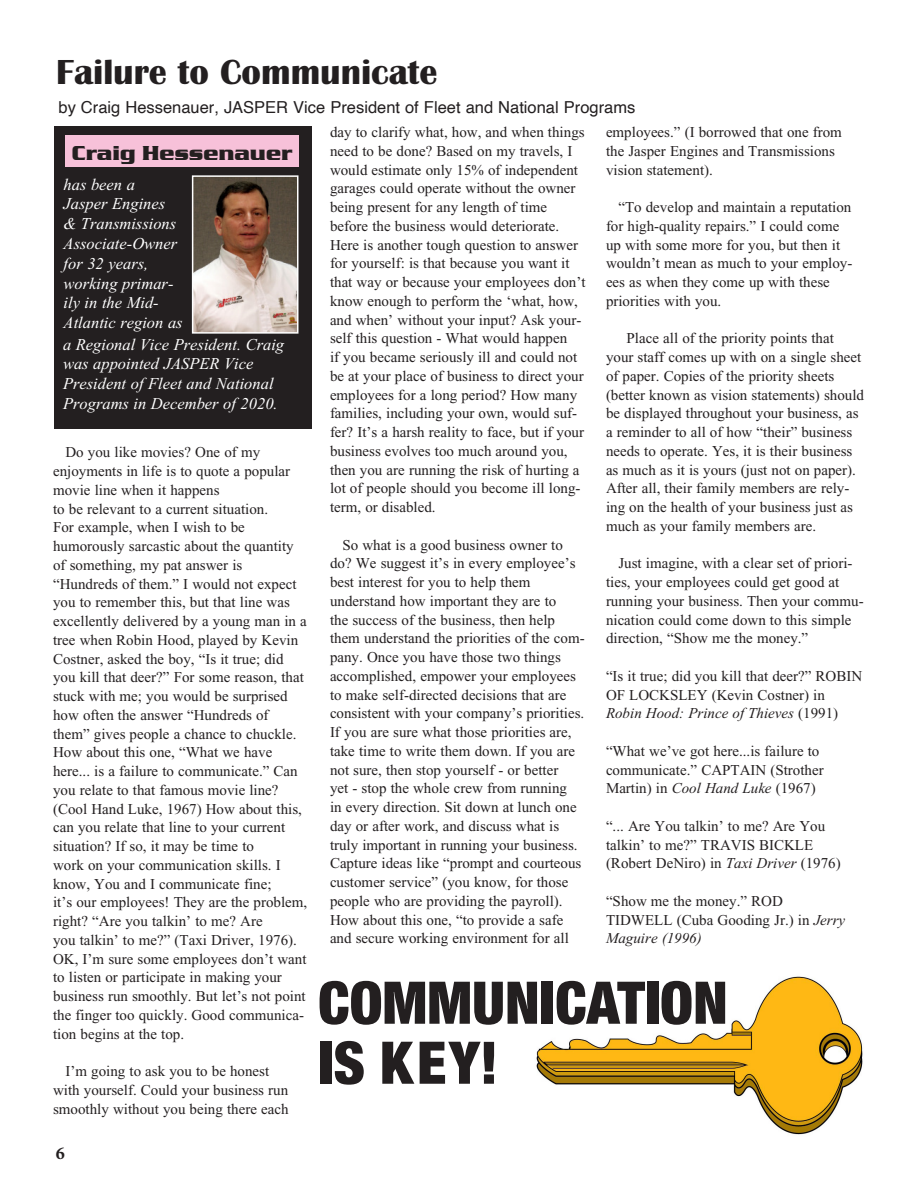
<style>
.page{position:relative;width:918px;height:1188px;background:#fff}
.page>*{position:absolute;margin:0;border:0;box-sizing:border-box;transform-origin:0 0}
.t1{font:63px "Sans Black Condensed DTC";color:#231f20}
.NL-heading{font:36px "Britannic Bold DTC";color:#231f20}
.t2{font:21px "Serpentine Bold DTC";color:#231f20}
.t3{font:700 18px "Minion Pro";color:#231f20}
.t4{font:italic 16.5px/19.8px "Times New Roman";color:#fff}
.t5{font:16.5px "Helvetica";color:#231f20}
.t6{font:15px/18.8px "Times New Roman";color:#231f20}
.t7{font:italic 15px "Times New Roman";color:#231f20}
.s1{font-style:italic}
</style>
<div class="page">
<img style="left:536px;top:976px;width:327px;height:159px">
<div style="left:54px;top:126px;width:258px;height:303px;background:#231f20"></div>
<div style="left:65px;top:136px;width:234px;height:31px;background:#f7c1d9"></div>
<img style="left:195px;top:178px;width:100px;height:153px">
<div style="left:192px;top:175px;width:106px;height:159px;border:2px solid #fff"></div>
<p class="NL-heading" style="left:56px;top:52px;width:383px">Failure to Communicate</p>
<p class="t5" style="left:58px;top:95px;width:578px">by Craig Hessenauer, JASPER Vice President of Fleet and National Programs</p>
<p class="t2" style="left:72px;top:142px;width:222px">Craig Hessenauer</p>
<p class="t4" style="left:64px;top:174px;width:121px">has been a<br>Jasper Engines<br>&amp; Transmissions<br>Associate-Owner for 32 years, working primar&shy;ily in the Mid-<br>Atlantic region as</p>
<p class="t4" style="left:63px;top:334px;width:223px">a Regional Vice President. Craig was appointed JASPER Vice<br>President of Fleet and National<br>Programs in December of 2020.</p>
<p class="t6" style="left:65px;top:443px;width:196px">Do you like movies? One of my</p>
<p class="t6" style="left:53px;top:462px;width:239px">enjoyments in life is to quote a popular</p>
<p class="t6" style="left:53px;top:480px;width:168px">movie line when it happens</p>
<p class="t6" style="left:53px;top:499px;width:217px">to be relevant to a current situation.</p>
<p class="t6" style="left:53px;top:518px;width:193px">For example, when I wish to be</p>
<p class="t6" style="left:53px;top:537px;width:242px">humorously sarcastic about the quantity</p>
<p class="t6" style="left:53px;top:555px;width:245px">of something, my pat answer is “Hundreds of them.” I would not expect</p>
<p class="t6" style="left:53px;top:593px;width:238px">you to remember this, but that line was</p>
<p class="t6" style="left:53px;top:612px;width:255px">excellently delivered by a young man in a</p>
<p class="t6" style="left:53px;top:630px;width:247px">tree when Robin Hood, played by Kevin</p>
<p class="t6" style="left:53px;top:649px;width:232px">Costner, asked the boy, “Is it true; did</p>
<p class="t6" style="left:53px;top:668px;width:252px">you kill that deer?” For some reason, that</p>
<p class="t6" style="left:53px;top:687px;width:236px">stuck with me; you would be surprised</p>
<p class="t6" style="left:53px;top:705px;width:217px">how often the answer “Hundreds of</p>
<p class="t6" style="left:53px;top:724px;width:245px">them” gives people a chance to chuckle.</p>
<p class="t6" style="left:53px;top:743px;width:221px">How about this one, “What we have</p>
<p class="t6" style="left:53px;top:762px;width:246px">here... is a failure to communicate.” Can</p>
<p class="t6" style="left:53px;top:780px;width:227px">you relate to that famous movie line?</p>
<p class="t6" style="left:53px;top:799px;width:250px">(Cool Hand Luke, 1967) How about this,</p>
<p class="t6" style="left:53px;top:818px;width:234px">can you relate that line to your current</p>
<p class="t6" style="left:53px;top:837px;width:202px">situation? If so, it may be time to</p>
<p class="t6" style="left:53px;top:855px;width:229px">work on your communication skills. I</p>
<p class="t6" style="left:53px;top:874px;width:220px">know, You and I communicate fine;</p>
<p class="t6" style="left:53px;top:893px;width:256px">it’s our employees! They are the problem, right? “Are you talkin’ to me? Are</p>
<p class="t6" style="left:53px;top:930px;width:245px">you talkin’ to me?” (Taxi Driver, 1976).</p>
<p class="t6" style="left:53px;top:949px;width:255px">OK, I’m sure some employees don’t want to listen or participate in making your business run smoothly. But let’s not point the finger too quickly. Good communica&shy;tion begins at the top.</p>
<p class="t6" style="left:65px;top:1062px;width:205px">I’m going to ask you to be honest</p>
<p class="t6" style="left:53px;top:1080px;width:237px">with yourself. Could your business run smoothly without you being there each</p>
<p class="t3" style="left:56px;top:1141px;width:10px">6</p>
<p class="t6" style="left:330px;top:123px;width:257px">day to clarify what, how, and when things need to be done? Based on my travels, I would estimate only 15% of independent garages could operate without the owner being present for any length of time before the business would deteriorate.<br>Here is another tough question to answer for yourself: is that because you want it that way or because your employees don’t know enough to perform the ‘what, how, and when’ without your input? Ask your&shy;self this question - What would happen<br>if you became seriously ill and could not be at your place of business to direct your employees for a long period? How many families, including your own, would suf&shy;fer? It’s a harsh reality to face, but if your business evolves too much around you, then you are running the risk of hurting a lot of people should you become ill long&shy;term, or disabled.</p>
<p class="t6" style="left:342px;top:535px;width:222px">So what is a good business owner to</p>
<p class="t6" style="left:330px;top:554px;width:247px">do? We suggest it’s in every employee’s</p>
<p class="t6" style="left:330px;top:573px;width:202px">best interest for you to help them</p>
<p class="t6" style="left:330px;top:591px;width:228px">understand how important they are to</p>
<p class="t6" style="left:330px;top:610px;width:256px">the success of the business, then help them understand the priorities of the com&shy;pany. Once you have those two things accomplished, empower your employees to make self-directed decisions that are consistent with your company’s priorities.</p>
<p class="t6" style="left:330px;top:723px;width:247px">If you are sure what those priorities are, take time to write them down. If you are not sure, then stop yourself - or better</p>
<p class="t6" style="left:330px;top:779px;width:239px">yet - stop the whole crew from running</p>
<p class="t6" style="left:330px;top:798px;width:248px">in every direction. Sit down at lunch one</p>
<p class="t6" style="left:330px;top:816px;width:231px">day or after work, and discuss what is</p>
<p class="t6" style="left:330px;top:835px;width:253px">truly important in running your business.<br>Capture ideas like “prompt and courteous customer service” (you know, for those people who are providing the payroll).<br>How about this one, “to provide a safe and secure working environment for all</p>
<p class="t6" style="left:606px;top:123px;width:237px">employees.” (I borrowed that one from the Jasper Engines and Transmissions vision statement).</p>
<p class="t6" style="left:606px;top:198px;width:248px;text-indent:12px">“To develop and maintain a reputation for high-quality repairs.” I could come up with some more for you, but then it wouldn’t mean as much to your employ&shy;ees as when they come up with these</p>
<p class="t6" style="left:606px;top:291px;width:117px">priorities with you.</p>
<p class="t6" style="left:606px;top:329px;width:257px;text-align:center">Place all of the priority points that<br>your staff comes up with on a single sheet</p>
<p class="t6" style="left:606px;top:366px;width:260px">of paper. Copies of the priority sheets (better known as vision statements) should be displayed throughout your business, as a reminder to all of how “their” business needs to operate. Yes, it is their business as much as it is yours (just not on paper).<br>After all, their family members are rely&shy;ing on the health of your business just as much as your family members are.</p>
<p class="t6" style="left:606px;top:554px;width:259px;text-indent:12px">Just imagine, with a clear set of priori&shy;ties, your employees could get good at running your business. Then your commu&shy;nication could come down to this simple direction, “Show me the money.”</p>
<p class="t6" style="left:606px;top:666px;width:258px">“Is it true; did you kill that deer?” ROBIN<br>OF LOCKSLEY (Kevin Costner) in<br><span class="s1">Robin Hood: Prince of Thieves</span> (1991)</p>
<p class="t6" style="left:606px;top:741px;width:215px">“What we’ve got here...is failure to</p>
<p class="t6" style="left:606px;top:760px;width:219px">communicate.” CAPTAIN (Strother</p>
<p class="t6" style="left:606px;top:779px;width:211px">Martin) in <span class="s1">Cool Hand Luke</span> (1967)</p>
<p class="t6" style="left:606px;top:816px;width:221px">“... Are You talkin’ to me? Are You</p>
<p class="t6" style="left:606px;top:835px;width:209px">talkin’ to me?” TRAVIS BICKLE</p>
<p class="t6" style="left:606px;top:854px;width:236px">(Robert DeNiro) in <span class="s1">Taxi Driver</span> (1976)</p>
<p class="t6" style="left:606px;top:891px;width:178px">“Show me the money.” ROD</p>
<p class="t6" style="left:606px;top:910px;width:241px">TIDWELL (Cuba Gooding Jr.) in <span class="s1">Jerry</span></p>
<p class="t7" style="left:606px;top:930px;width:97px">Maguire (1996)</p>
<p class="t1" style="left:318px;top:965px;width:411px">COMMUNICATION</p>
<p class="t1" style="left:318px;top:1025px;width:182px">IS KEY!</p>
</div>
